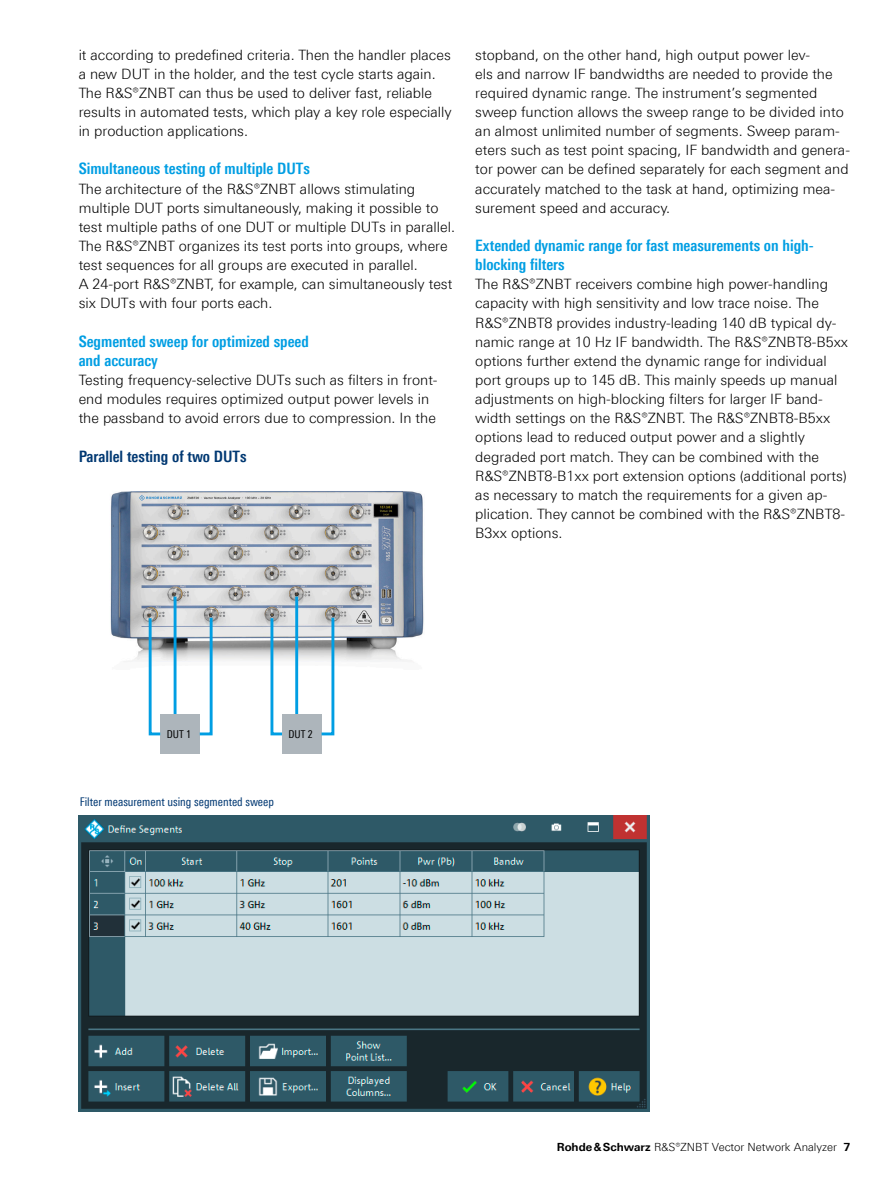
<style>
.page{position:relative;width:893px;height:1191px;background:#fff}
.page>*{position:absolute;margin:0;border:0;box-sizing:border-box;transform-origin:0 0}
.t1{font:700 15.75px/19.2px "Linotype Univers 620 Cn";color:#009ee3}
.t2{font:700 15.75px "Linotype Univers 620 Cn";color:#003872}
.t3{font:300 14.25px/19.2px "Linotype Univers 330";color:#000}
.t4{font:12px "Linotype Univers 420 Cn";color:#003872}
.t5{font:300 11.25px "Linotype Univers 330";color:#000}
.t6{font:10.8px "Linotype Univers 420 Cn";color:#000}
.s1{font-family:"Linotype Univers 630";font-weight:700}
</style>
<div class="page">
<img style="left:110px;top:491px;width:314px;height:263px">
<hr style="left:174px;top:596px;width:3px;height:118px;background:#009ee3">
<div style="left:160px;top:714px;width:40px;height:39px;background:#adb5bb"></div>
<svg style="left:147px;top:615px;width:16px;height:122px"></svg>
<svg style="left:197px;top:615px;width:17px;height:122px"></svg>
<hr style="left:295px;top:596px;width:3px;height:118px;background:#009ee3">
<div style="left:282px;top:714px;width:40px;height:39px;background:#adb5bb"></div>
<svg style="left:269px;top:615px;width:16px;height:122px"></svg>
<svg style="left:319px;top:615px;width:17px;height:122px"></svg>
<img style="left:79px;top:815px;width:571px;height:296px">
<p class="t3" style="left:79px;top:45px;width:375px">it according to predefined criteria. Then the handler places a new DUT in the holder, and the test cycle starts again.<br>The R&amp;S®ZNBT can thus be used to deliver fast, reliable results in automated tests, which play a key role especially in production applications.</p>
<p class="t1" style="left:79px;top:159px;width:233px">Simultaneous testing of multiple DUTs</p>
<p class="t3" style="left:79px;top:179px;width:378px">The architecture of the R&amp;S®ZNBT allows stimulating multiple DUT ports simultaneously, making it possible to test multiple paths of one DUT or multiple DUTs in parallel.<br>The R&amp;S®ZNBT organizes its test ports into groups, where test sequences for all groups are executed in parallel.<br>A 24‑port R&amp;S®ZNBT, for example, can simultaneously test six DUTs with four ports each.</p>
<p class="t1" style="left:79px;top:331px;width:232px">Segmented sweep for optimized speed and accuracy</p>
<p class="t3" style="left:79px;top:370px;width:359px">Testing frequency-selective DUTs such as filters in front&shy;end modules requires optimized output power levels in the passband to avoid errors due to compression. In the</p>
<p class="t2" style="left:79px;top:446px;width:169px">Parallel testing of two DUTs</p>
<p class="t3" style="left:475px;top:45px;width:376px">stopband, on the other hand, high output power lev-<br>els and narrow IF bandwidths are needed to provide the required dynamic range. The instrument’s segmented sweep function allows the sweep range to be divided into an almost unlimited number of segments. Sweep param&shy;eters such as test point spacing, IF bandwidth and genera&shy;tor power can be defined separately for each segment and accurately matched to the task at hand, optimizing mea&shy;surement speed and accuracy.</p>
<p class="t1" style="left:475px;top:236px;width:340px">Extended dynamic range for fast measurements on high&shy;blocking filters</p>
<p class="t3" style="left:475px;top:274px;width:374px">The R&amp;S®ZNBT receivers combine high power-handling capacity with high sensitivity and low trace noise. The R&amp;S®ZNBT8 provides industry-leading 140 dB typical dy&shy;namic range at 10 Hz IF bandwidth. The R&amp;S®ZNBT8‑B5xx options further extend the dynamic range for individual port groups up to 145 dB. This mainly speeds up manual adjustments on high-blocking filters for larger IF band&shy;width settings on the R&amp;S®ZNBT. The R&amp;S®ZNBT8‑B5xx options lead to reduced output power and a slightly degraded port match. They can be combined with the R&amp;S®ZNBT8-B1xx port extension options (additional ports) as necessary to match the requirements for a given ap&shy;plication. They cannot be combined with the R&amp;S®ZNBT8- B3xx options.</p>
<p class="t6" style="left:167px;top:727px;width:26px">DUT 1</p>
<p class="t6" style="left:288px;top:727px;width:26px">DUT 2</p>
<p class="t4" style="left:80px;top:795px;width:196px">Filter measurement using segmented sweep</p>
<p class="t5" style="left:557px;top:1140px;width:295px"><span class="s1">Rohde&amp;Schwarz</span> R&amp;S®ZNBT Vector Network Analyzer <span class="s1">7</span></p>
</div>
